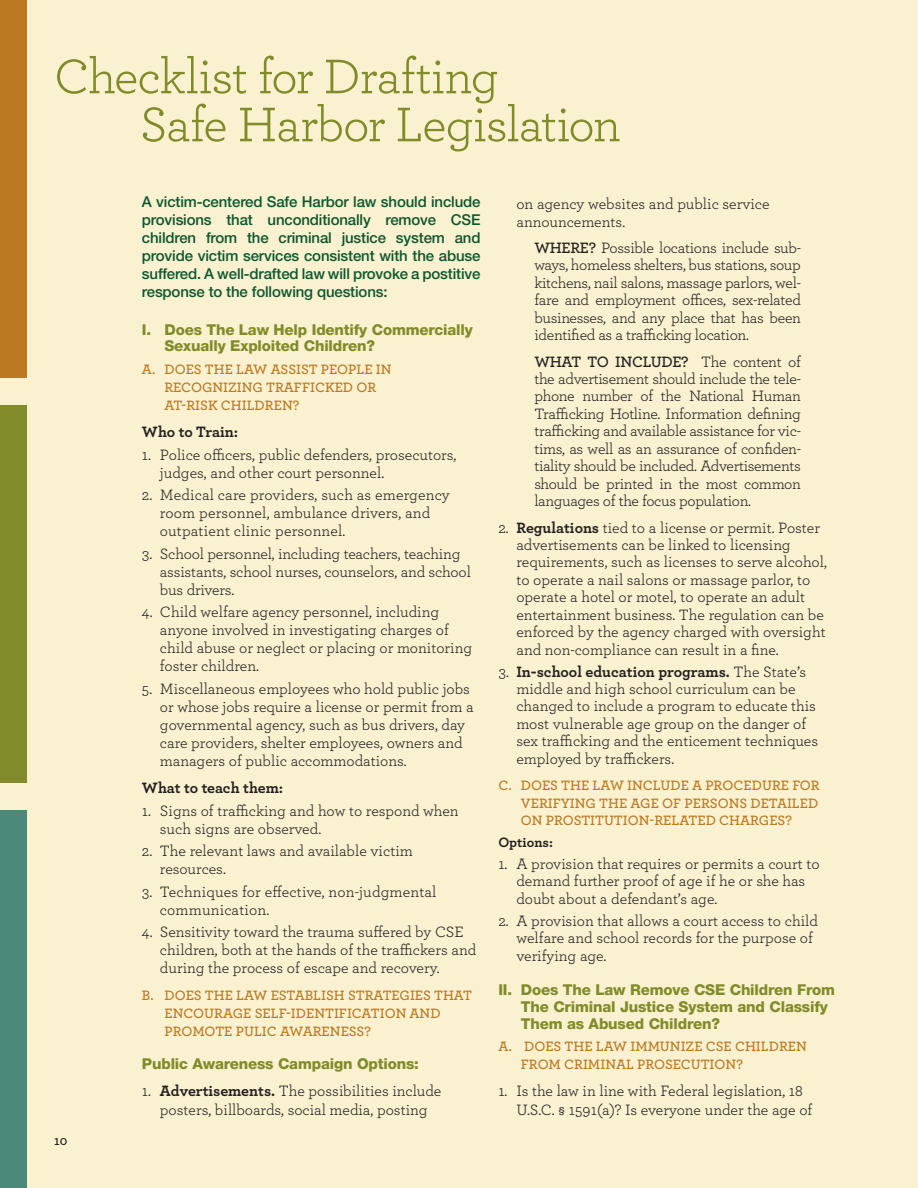
<style>
.page{position:relative;width:918px;height:1188px;background:#faf1d1}
.page>*{position:absolute;margin:0;border:0;box-sizing:border-box;transform-origin:0 0}
.t1{font:51px/48px "Archer";letter-spacing:-.025em;color:#828b29}
.NL-1{font:15.75px/18px "Archer";color:#231f20}
.GT{font:15.75px/17.4px "Archer";letter-spacing:-.02em;color:#231f20;text-align:justify}
.NL_Head_5{font:700 15.75px "Archer";letter-spacing:-.005em;color:#231f20}
.C_Head_roman_list{font:500 15px/18px "Helvetica Neue LT Std";letter-spacing:-.01em;color:#0d572d;text-align:justify}
.C_Head_roman_list-2{font:800 15px/17.4px "Helvetica Neue LT Std";letter-spacing:-.01em;color:#828b29}
.D_Head__ABC_list{font:600 14.25px/18px "Archer";color:#bb7a22}
.D_Head__ABC_list-2{font:700 14.25px "Archer";color:#231f20}
.GT-2{font:600 13.5px "Archer";color:#231f20}
.s1{font-weight:700}
.s2{font-weight:600}
</style>
<div class="page">
<div style="left:0;top:0;width:27px;height:378px;background:#bb7a22"></div>
<div style="left:0;top:405px;width:27px;height:378px;background:#828b29"></div>
<div style="left:0;top:810px;width:27px;height:378px;background:#4b897b"></div>
<h1 class="t1" style="left:140px;top:50px;width:483px;text-indent:-86px">Checklist for Drafting<br>Safe Harbor Legislation</h1>
<p class="GT-2" style="left:54px;top:1130px;width:15px">10</p>
<p class="C_Head_roman_list" style="left:142px;top:193px;width:340px">A victim-centered Safe Harbor law should include provisions that unconditionally remove CSE children from the criminal justice system and provide victim services consistent with the abuse suffered. A well-drafted law will provoke a postitive response to the following questions:</p>
<p class="C_Head_roman_list-2" style="left:164px;top:321px;width:310px;line-height:16.5px;text-indent:-22px">I. Does The Law Help Identify Commercially<br>Sexually Exploited Children?</p>
<p class="D_Head__ABC_list" style="left:164px;top:359px;width:229px;text-indent:-22px">A. DOES THE LAW ASSIST PEOPLE IN<br>RECOGNIZING TRAFFICKED OR<br>AT-RISK CHILDREN?</p>
<p class="NL_Head_5" style="left:142px;top:419px;width:98px">Who to Train:</p>
<p class="NL-1" style="left:160px;top:445px;width:298px;text-indent:-18px">1. Police officers, public defenders, prosecutors, judges, and other court personnel.</p>
<p class="NL-1" style="left:160px;top:485px;width:291px;text-indent:-18px">2. Medical care providers, such as emergency room personnel, ambulance drivers, and outpatient clinic personnel.</p>
<p class="NL-1" style="left:160px;top:544px;width:313px;text-indent:-18px">3. School personnel, including teachers, teaching assistants, school nurses, counselors, and school bus drivers.</p>
<p class="NL-1" style="left:160px;top:602px;width:314px;text-indent:-18px">4. Child welfare agency personnel, including anyone involved in investigating charges of child abuse or neglect or placing or monitoring foster children.</p>
<p class="NL-1" style="left:160px;top:679px;width:315px;text-indent:-18px">5. Miscellaneous employees who hold public jobs or whose jobs require a license or permit from a governmental agency, such as bus drivers, day care providers, shelter employees, owners and managers of public accommodations.</p>
<p class="NL_Head_5" style="left:142px;top:775px;width:143px">What to teach them:</p>
<p class="NL-1" style="left:160px;top:801px;width:300px;text-indent:-18px">1. Signs of trafficking and how to respond when such signs are observed.</p>
<p class="NL-1" style="left:160px;top:841px;width:254px;text-indent:-18px">2. The relevant laws and available victim resources.</p>
<p class="NL-1" style="left:160px;top:882px;width:278px;text-indent:-18px">3. Techniques for effective, non-judgmental communication.</p>
<p class="NL-1" style="left:160px;top:922px;width:318px;text-indent:-18px">4. Sensitivity toward the trauma suffered by CSE children, both at the hands of the traffickers and during the process of escape and recovery.</p>
<p class="D_Head__ABC_list" style="left:164px;top:986px;width:309px;text-indent:-22px">B. DOES THE LAW ESTABLISH STRATEGIES THAT<br>ENCOURAGE SELF-IDENTIFICATION AND<br>PROMOTE PULIC AWARENESS?</p>
<p class="C_Head_roman_list-2" style="left:142px;top:1055px;width:279px">Public Awareness Campaign Options:</p>
<p class="NL-1" style="left:142px;top:1081px;width:301px;text-align:center">1. <span class="s1">Advertisements.</span> The possibilities include posters, billboards, social media, posting</p>
<p class="NL-1" style="left:516px;top:194px;width:255px;line-height:17.4px">on agency websites and public service announcements.</p>
<p class="GT" style="left:534px;top:238px;width:268px"><span class="s2">WHERE?</span> Possible locations include sub&shy;ways, homeless shelters, bus stations, soup kitchens, nail salons, massage parlors, wel&shy;fare and employment offices, sex-related businesses, and any place that has been identified as a trafficking location.</p>
<p class="GT" style="left:534px;top:352px;width:268px"><span class="s2">WHAT TO INCLUDE?</span> The content of the advertisement should include the tele&shy;phone number of the National Human Trafficking Hotline. Information defining trafficking and available assistance for vic&shy;tims, as well as an assurance of confiden&shy;tiality should be included. Advertisements should be printed in the most common languages of the focus population.</p>
<p class="NL-1" style="left:516px;top:518px;width:312px;line-height:17.4px;text-indent:-18px">2. <span class="s1">Regulations</span> tied to a license or permit. Poster advertisements can be linked to licensing requirements, such as licenses to serve alcohol, to operate a nail salons or massage parlor, to operate a hotel or motel, to operate an adult entertainment business. The regulation can be enforced by the agency charged with oversight and non-compliance can result in a fine.</p>
<p class="NL-1" style="left:516px;top:662px;width:303px;line-height:17.4px;text-indent:-18px">3. <span class="s1">In-school education programs.</span> The State’s middle and high school curriculum can be changed to include a program to educate this most vulnerable age group on the danger of sex trafficking and the enticement techniques employed by traffickers.</p>
<p class="D_Head__ABC_list" style="left:521px;top:776px;width:300px;line-height:17.4px;text-align:justify;text-indent:-22px">C. DOES THE LAW INCLUDE A PROCEDURE FOR VERIFYING THE AGE OF PERSONS DETAILED ON PROSTITUTION-RELATED CHARGES?</p>
<p class="D_Head__ABC_list-2" style="left:498px;top:831px;width:56px">Options:</p>
<p class="NL-1" style="left:516px;top:854px;width:305px;line-height:17.4px;text-indent:-18px">1. A provision that requires or permits a court to demand further proof of age if he or she has doubt about a defendant’s age.</p>
<p class="NL-1" style="left:516px;top:911px;width:303px;line-height:17.4px;text-indent:-18px">2. A provision that allows a court access to child welfare and school records for the purpose of verifying age.</p>
<p class="C_Head_roman_list-2" style="left:521px;top:980px;width:316px;text-indent:-22px">II. Does The Law Remove CSE Children From<br>The Criminal Justice System and Classify<br>Them as Abused Children?</p>
<p class="D_Head__ABC_list" style="left:521px;top:1037px;width:288px;text-indent:-22px">A. DOES THE LAW IMMUNIZE CSE CHILDREN<br>FROM CRIMINAL PROSECUTION?</p>
<p class="NL-1" style="left:516px;top:1081px;width:298px;text-indent:-18px">1. Is the law in line with Federal legislation, 18<br>U.S.C. § 1591(a)? Is everyone under the age of</p>
</div>
